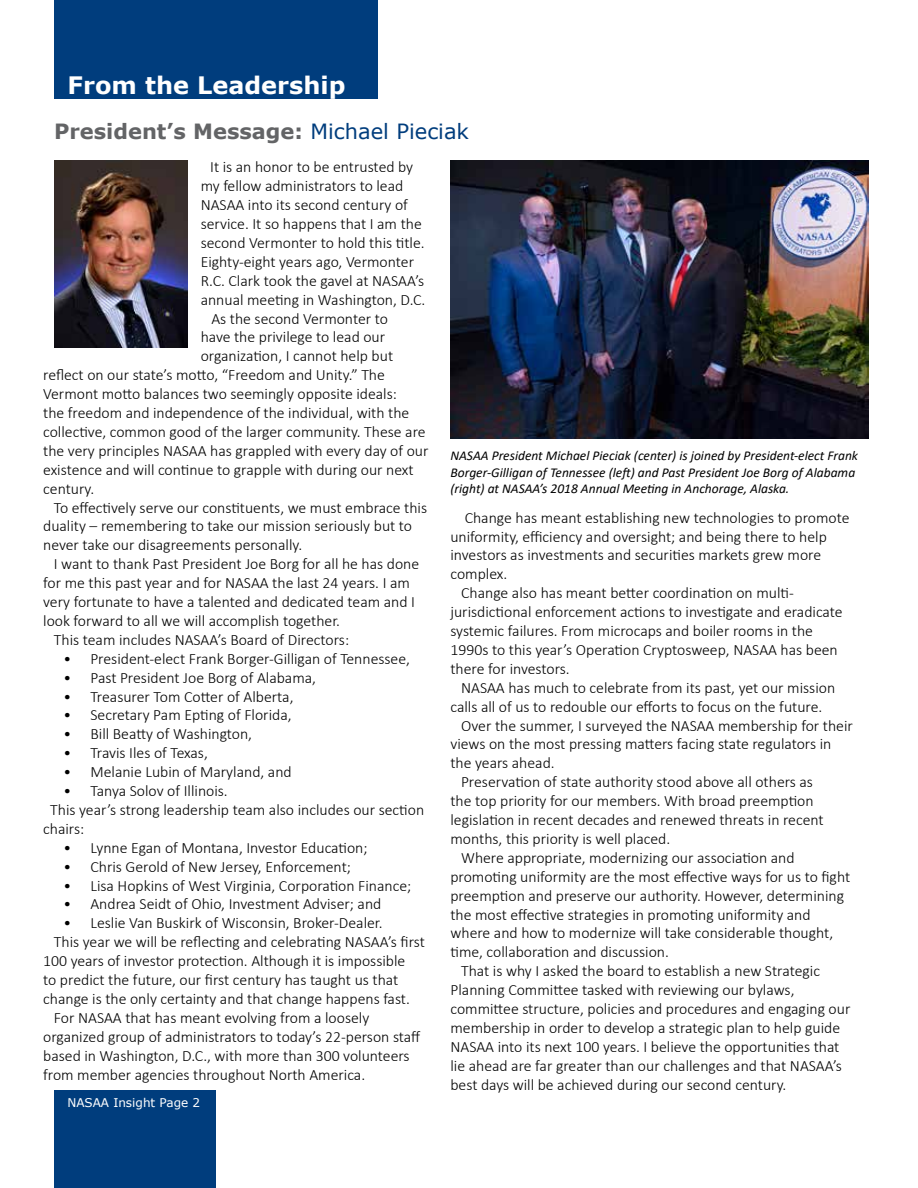
<style>
.page{position:relative;width:918px;height:1188px;background:#fff}
.page>*{position:absolute;margin:0;border:0;box-sizing:border-box;transform-origin:0 0}
.t1{font:700 24px "Verdana";color:#fff}
.t2{font:700 21px "Verdana";color:#636466}
.t3{font:300 15.75px "Calibri";color:#000}
.t4{font:italic 13.5px/16.2px "Calibri";color:#000}
.t5{font:12px "Verdana";color:#fff}
.s1{font-weight:400;color:#003d7d}
</style>
<div class="page">
<div style="left:54px;top:0;width:324px;height:99px;background:#003d7d"></div>
<div style="left:54px;top:1091px;width:162px;height:97px;background:#003d7d"></div>
<img style="left:54px;top:160px;width:134px;height:188px">
<img style="left:450px;top:160px;width:419px;height:279px">
<h1 class="t1" style="left:68px;top:68px;width:279px">From the Leadership</h1>
<h2 class="t2" style="left:54px;top:117px;width:417px">President’s Message: <span class="s1">Michael Pieciak</span></h2>
<p class="t3" style="left:210px;top:157px;width:205px">It is an honor to be entrusted by</p>
<p class="t3" style="left:201px;top:176px;width:204px">my fellow administrators to lead</p>
<p class="t3" style="left:201px;top:195px;width:209px">NASAA into its second century of</p>
<p class="t3" style="left:201px;top:214px;width:223px">service. It so happens that I am the</p>
<p class="t3" style="left:201px;top:233px;width:225px">second Vermonter to hold this title.</p>
<p class="t3" style="left:201px;top:252px;width:215px">Eighty-eight years ago, Vermonter</p>
<p class="t3" style="left:201px;top:271px;width:225px">R.C. Clark took the gavel at NASAA’s</p>
<p class="t3" style="left:201px;top:290px;width:226px">annual meeting in Washington, D.C.</p>
<p class="t3" style="left:211px;top:309px;width:178px">As the second Vermonter to</p>
<p class="t3" style="left:201px;top:327px;width:186px">have the privilege to lead our</p>
<p class="t3" style="left:201px;top:346px;width:194px">organization, I cannot help but</p>
<p class="t3" style="left:43px;top:365px;width:343px">reflect on our state’s motto, “Freedom and Unity.” The</p>
<p class="t3" style="left:43px;top:384px;width:355px">Vermont motto balances two seemingly opposite ideals:</p>
<p class="t3" style="left:43px;top:403px;width:368px">the freedom and independence of the individual, with the</p>
<p class="t3" style="left:43px;top:422px;width:384px">collective, common good of the larger community. These are</p>
<p class="t3" style="left:43px;top:441px;width:387px">the very principles NASAA has grappled with every day of our</p>
<p class="t3" style="left:43px;top:460px;width:372px">existence and will continue to grapple with during our next</p>
<p class="t3" style="left:43px;top:479px;width:53px">century.</p>
<p class="t3" style="left:54px;top:498px;width:375px">To effectively serve our constituents, we must embrace this</p>
<p class="t3" style="left:43px;top:516px;width:370px">duality – remembering to take our mission seriously but to</p>
<p class="t3" style="left:43px;top:535px;width:261px">never take our disagreements personally.</p>
<p class="t3" style="left:54px;top:554px;width:367px">I want to thank Past President Joe Borg for all he has done</p>
<p class="t3" style="left:43px;top:573px;width:368px">for me this past year and for NASAA the last 24 years. I am</p>
<p class="t3" style="left:43px;top:592px;width:373px">very fortunate to have a talented and dedicated team and I</p>
<p class="t3" style="left:43px;top:611px;width:298px">look forward to all we will accomplish together.</p>
<p class="t3" style="left:54px;top:630px;width:297px">This team includes NASAA’s Board of Directors:</p>
<p class="t3" style="left:63px;top:649px;width:348px">• President-elect Frank Borger-Gilligan of Tennessee,</p>
<p class="t3" style="left:63px;top:668px;width:254px">• Past President Joe Borg of Alabama,</p>
<p class="t3" style="left:63px;top:687px;width:232px">• Treasurer Tom Cotter of Alberta,</p>
<p class="t3" style="left:63px;top:705px;width:230px">• Secretary Pam Epting of Florida,</p>
<p class="t3" style="left:63px;top:724px;width:190px">• Bill Beatty of Washington,</p>
<p class="t3" style="left:63px;top:743px;width:146px">• Travis Iles of Texas,</p>
<p class="t3" style="left:63px;top:762px;width:230px">• Melanie Lubin of Maryland, and</p>
<p class="t3" style="left:63px;top:781px;width:166px">• Tanya Solov of Illinois.</p>
<p class="t3" style="left:50px;top:800px;width:375px">This year’s strong leadership team also includes our section</p>
<p class="t3" style="left:43px;top:819px;width:43px">chairs:</p>
<p class="t3" style="left:63px;top:838px;width:306px">• Lynne Egan of Montana, Investor Education;</p>
<p class="t3" style="left:63px;top:857px;width:289px">• Chris Gerold of New Jersey, Enforcement;</p>
<p class="t3" style="left:63px;top:876px;width:349px">• Lisa Hopkins of West Virginia, Corporation Finance;</p>
<p class="t3" style="left:63px;top:894px;width:319px">• Andrea Seidt of Ohio, Investment Adviser; and</p>
<p class="t3" style="left:63px;top:913px;width:321px">• Leslie Van Buskirk of Wisconsin, Broker-Dealer.</p>
<p class="t3" style="left:54px;top:932px;width:372px">This year we will be reflecting and celebrating NASAA’s first</p>
<p class="t3" style="left:43px;top:951px;width:364px">100 years of investor protection. Although it is impossible</p>
<p class="t3" style="left:43px;top:970px;width:357px">to predict the future, our first century has taught us that</p>
<p class="t3" style="left:43px;top:989px;width:368px">change is the only certainty and that change happens fast.</p>
<p class="t3" style="left:54px;top:1008px;width:317px">For NASAA that has meant evolving from a loosely</p>
<p class="t3" style="left:43px;top:1027px;width:379px">organized group of administrators to today’s 22-person staff</p>
<p class="t3" style="left:43px;top:1046px;width:368px">based in Washington, D.C., with more than 300 volunteers</p>
<p class="t3" style="left:43px;top:1065px;width:324px">from member agencies throughout North America.</p>
<p class="t5" style="left:68px;top:1094px;width:134px">NASAA Insight Page 2</p>
<p class="t4" style="left:450px;top:447px;width:409px">NASAA President Michael Pieciak (center) is joined by President-elect Frank<br>Borger-Gilligan of Tennessee (left) and Past President Joe Borg of Alabama (right) at NASAA’s 2018 Annual Meeting in Anchorage, Alaska.</p>
<p class="t3" style="left:465px;top:508px;width:386px">Change has meant establishing new technologies to promote</p>
<p class="t3" style="left:450px;top:527px;width:378px">uniformity, efficiency and oversight; and being there to help</p>
<p class="t3" style="left:450px;top:545px;width:372px">investors as investments and securities markets grew more</p>
<p class="t3" style="left:450px;top:564px;width:58px">complex.</p>
<p class="t3" style="left:461px;top:583px;width:334px">Change also has meant better coordination on multi-</p>
<p class="t3" style="left:450px;top:602px;width:394px">jurisdictional enforcement actions to investigate and eradicate</p>
<p class="t3" style="left:450px;top:621px;width:364px">systemic failures. From microcaps and boiler rooms in the</p>
<p class="t3" style="left:450px;top:640px;width:389px">1990s to this year’s Operation Cryptosweep, NASAA has been</p>
<p class="t3" style="left:450px;top:659px;width:121px">there for investors.</p>
<p class="t3" style="left:461px;top:678px;width:376px">NASAA has much to celebrate from its past, yet our mission</p>
<p class="t3" style="left:450px;top:697px;width:373px">calls all of us to redouble our efforts to focus on the future.</p>
<p class="t3" style="left:461px;top:716px;width:393px">Over the summer, I surveyed the NASAA membership for their</p>
<p class="t3" style="left:450px;top:734px;width:382px">views on the most pressing matters facing state regulators in</p>
<p class="t3" style="left:450px;top:753px;width:106px">the years ahead.</p>
<p class="t3" style="left:461px;top:772px;width:353px">Preservation of state authority stood above all others as</p>
<p class="t3" style="left:450px;top:791px;width:365px">the top priority for our members. With broad preemption</p>
<p class="t3" style="left:450px;top:810px;width:375px">legislation in recent decades and renewed threats in recent</p>
<p class="t3" style="left:450px;top:829px;width:221px">months, this priority is well placed.</p>
<p class="t3" style="left:461px;top:848px;width:335px">Where appropriate, modernizing our association and</p>
<p class="t3" style="left:450px;top:867px;width:401px">promoting uniformity are the most effective ways for us to fight</p>
<p class="t3" style="left:450px;top:886px;width:395px">preemption and preserve our authority. However, determining</p>
<p class="t3" style="left:450px;top:905px;width:362px">the most effective strategies in promoting uniformity and</p>
<p class="t3" style="left:450px;top:923px;width:384px">where and how to modernize will take considerable thought,</p>
<p class="t3" style="left:450px;top:942px;width:220px">time, collaboration and discussion.</p>
<p class="t3" style="left:461px;top:961px;width:360px">That is why I asked the board to establish a new Strategic</p>
<p class="t3" style="left:450px;top:980px;width:346px">Planning Committee tasked with reviewing our bylaws,</p>
<p class="t3" style="left:450px;top:999px;width:401px">committee structure, policies and procedures and engaging our</p>
<p class="t3" style="left:450px;top:1018px;width:391px">membership in order to develop a strategic plan to help guide</p>
<p class="t3" style="left:450px;top:1037px;width:390px">NASAA into its next 100 years. I believe the opportunities that</p>
<p class="t3" style="left:450px;top:1056px;width:393px">lie ahead are far greater than our challenges and that NASAA’s</p>
<p class="t3" style="left:450px;top:1075px;width:338px">best days will be achieved during our second century.</p>
</div>
